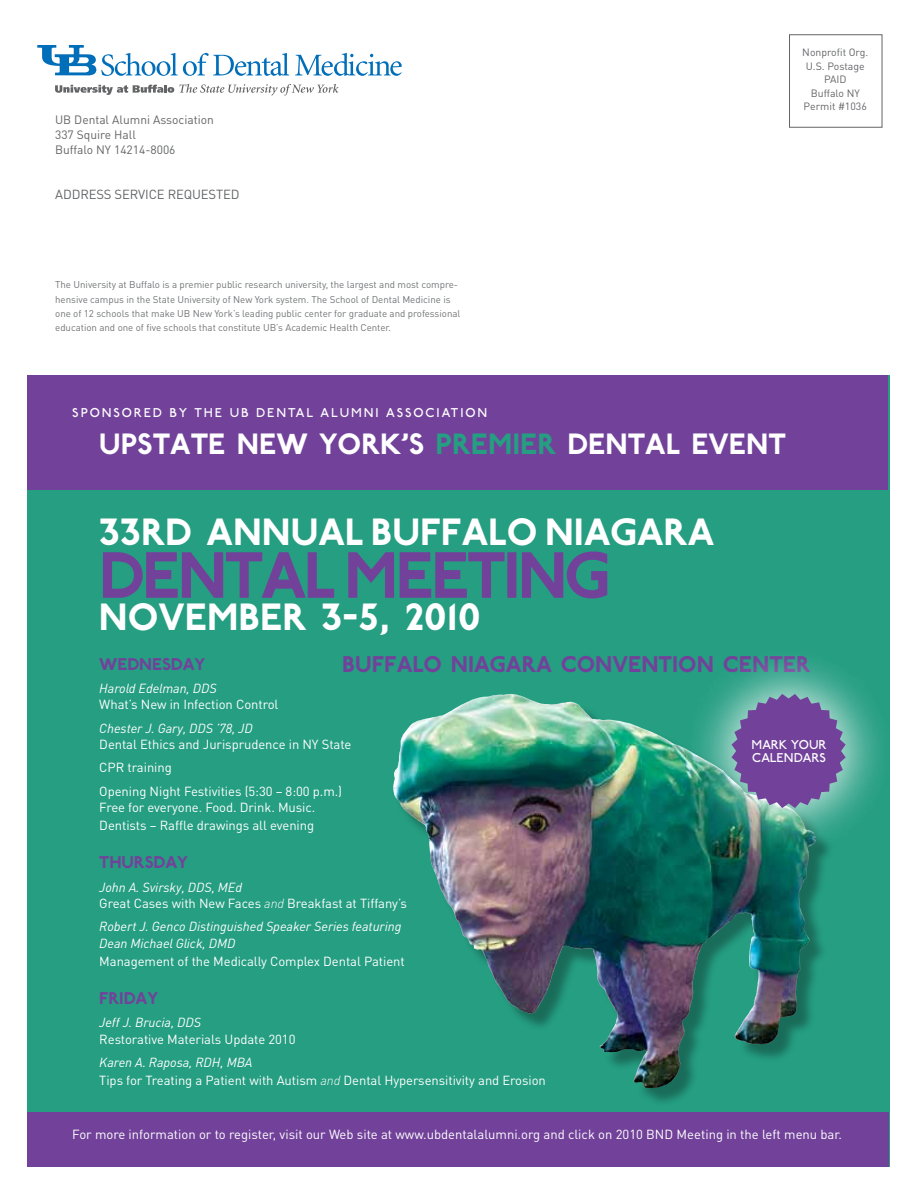
<style>
.page{position:relative;width:918px;height:1188px;background:#fff}
.page>*{position:absolute;margin:0;border:0;box-sizing:border-box;transform-origin:0 0}
.t1{font:700 69px "P22 Johnston Underground";letter-spacing:-.04em;color:#72429a}
.t2{font:700 40.2px "P22 Johnston Underground";color:#fff}
.t3{font:700 31.05px "P22 Johnston Underground";color:#fff}
.t4{font:700 24px "P22 Johnston Underground";color:#72429a}
.t5{font:700 18px "P22 Johnston Underground";letter-spacing:-.005em;color:#72429a}
.t6{font:900 16.5px "DIN Pro";color:#fff}
.t7{font:13.5px/13.5px "P22 Johnston Underground";letter-spacing:.14em;color:#fff}
.t8{font:13.05px/23.2px "DIN Pro";letter-spacing:-.005em;color:#fff}
.t9{font:italic 13.05px/16.5px "DIN Pro";letter-spacing:-.005em;color:#fff}
.t10{font:13.05px "DIN Pro";letter-spacing:-.01em;color:#636466}
.t11{font:12px/15px "DIN Pro";color:#636466}
.t12{font:10.5px/13.5px "DIN Pro";color:#636466;text-align:center}
.t13{font:9.75px/14.2px "DIN Pro";letter-spacing:-.005em;color:#727476}
.s1{color:#259e82}
.s2{font-style:italic}
.s3{font-weight:300;font-style:italic}
</style>
<div class="page">
<svg style="left:55px;top:84px;width:283px;height:12px"></svg>
<svg style="left:37px;top:45px;width:252px;height:31px"></svg>
<svg style="left:295px;top:53px;width:107px;height:23px"></svg>
<div style="left:789px;top:34px;width:93px;height:94px;border:1px solid #636466"></div>
<div style="left:27px;top:376px;width:863px;height:791px;background:#259e82"></div>
<div style="left:27px;top:375px;width:861px;height:114px;background:#72429a"></div>
<div style="left:27px;top:1112px;width:862px;height:55px;background:#72429a"></div>
<div style="left:395px;top:696px;width:439px;height:410px;background:#000;opacity:.32"></div>
<img style="left:396px;top:694px;width:111px;height:76px">
<div style="left:677px;top:639px;width:212px;height:212px;background:#fff;opacity:.75"></div>
<svg style="left:732px;top:694px;width:114px;height:114px;background:#7464a0"></svg>
<p class="t11" style="left:55px;top:112px;width:160px">UB Dental Alumni Association<br>337 Squire Hall<br>Buffalo NY 14214-8006</p>
<p class="t10" style="left:55px;top:186px;width:186px">ADDRESS SERVICE REQUESTED</p>
<p class="t12" style="left:802px;top:45px;width:67px">Nonprofit Org.<br>U.S. Postage<br>PAI D<br>Buffalo NY<br>Permit #1036</p>
<p class="t13" style="left:55px;top:277px;width:407px">The University at Buffalo is a premier public research university, the largest and most compre&shy;hensive campus in the State University of New York system. The School of Dental Medicine is one of 12 schools that make UB New York’s leading public center for graduate and professional education and one of five schools that constitute UB’s Academic Health Center.</p>
<p class="t7" style="left:72px;top:406px;width:29px">SPONSO</p>
<p class="t7" style="left:134px;top:406px;width:106px">RED BY THE UB</p>
<p class="t7" style="left:256px;top:406px;width:31px">DENTAL</p>
<p class="t7" style="left:321px;top:406px;width:22px">ALUMN</p>
<p class="t7" style="left:376px;top:406px;width:32px">I ASSOC</p>
<p class="t7" style="left:437px;top:406px;width:41px">IAT ION</p>
<h3 class="t3" style="left:99px;top:425px;width:688px">UPSTATE NEW YORK’S <span class="s1">PREMIER</span> DENTAL EVENT</h3>
<p class="t6" style="left:594px;top:431px;width:131px">June 17-27, 2010</p>
<h2 class="t2" style="left:99px;top:508px;width:617px">33RD ANNUAL BUFFALO NIAGARA</h2>
<h1 class="t1" style="left:99px;top:534px;width:513px">DENTAL MEETING</h1>
<h2 class="t2" style="left:99px;top:593px;width:383px">NOVEMBER 3-5, 2010</h2>
<h3 class="t4" style="left:342px;top:650px;width:470px">BUFFALO NIAGARA CONVENTION CENTER</h3>
<h3 class="t5" style="left:99px;top:653px;width:107px">WEDNESDAY</h3>
<p class="t9" style="left:99px;top:680px;width:119px">Harold Edelman, DDS</p>
<p class="t8" style="left:99px;top:693px;width:181px">What’s New in I nfection Control</p>
<p class="t9" style="left:99px;top:720px;width:155px">Chester J. Gary, DDS ’78, JD</p>
<p class="t8" style="left:99px;top:732px;width:254px">Dental Ethics and Jurisprudence in NY State<br>CPR training<br>Opening Night Festivities (5:30 – 8:00 p.m.)</p>
<p class="t8" style="left:99px;top:798px;width:218px;line-height:18px">Free for everyone. Food. Drink. Music.<br>Dentists – Raffle drawings all evening</p>
<h3 class="t5" style="left:99px;top:852px;width:90px">THURSDAY</h3>
<p class="t8" style="left:99px;top:878px;width:309px;line-height:16.5px"><span class="s2">John A. Svirsky, DDS, MEd<br></span>Great Cases with New Faces <span class="s3">and</span> Breakfast at Tiffany’s</p>
<p class="t9" style="left:99px;top:918px;width:304px">Robert J. Genco Distinguished Speaker Series featuring<br>Dean Michael Glick, DMD</p>
<p class="t8" style="left:99px;top:949px;width:307px">Management of the Medically Complex Dental Patient</p>
<h3 class="t5" style="left:99px;top:988px;width:60px">FRIDAY</h3>
<p class="t9" style="left:99px;top:1014px;width:103px">Jeff J. Brucia, DDS</p>
<p class="t8" style="left:99px;top:1027px;width:198px">Restorative Materials Update 2010</p>
<p class="t8" style="left:99px;top:1053px;width:448px;line-height:18px"><span class="s2">Karen A. Raposa, RDH, MBA<br></span>Tips for Treating a Patient with Autism <span class="s3">and</span> Dental Hypersensitivity and Erosion</p>
<p class="t7" style="left:752px;top:738px;width:77px">MARK YOU R<br>CALENDA</p>
<p class="t7" style="left:812px;top:751px;width:15px">RS</p>
<p class="t8" style="left:72px;top:1122px;width:771px">For more information or to register, visit our Web site at www.ubdentalalumni.org and click on 2010 BND Meeting in the left menu bar.</p>
</div>
